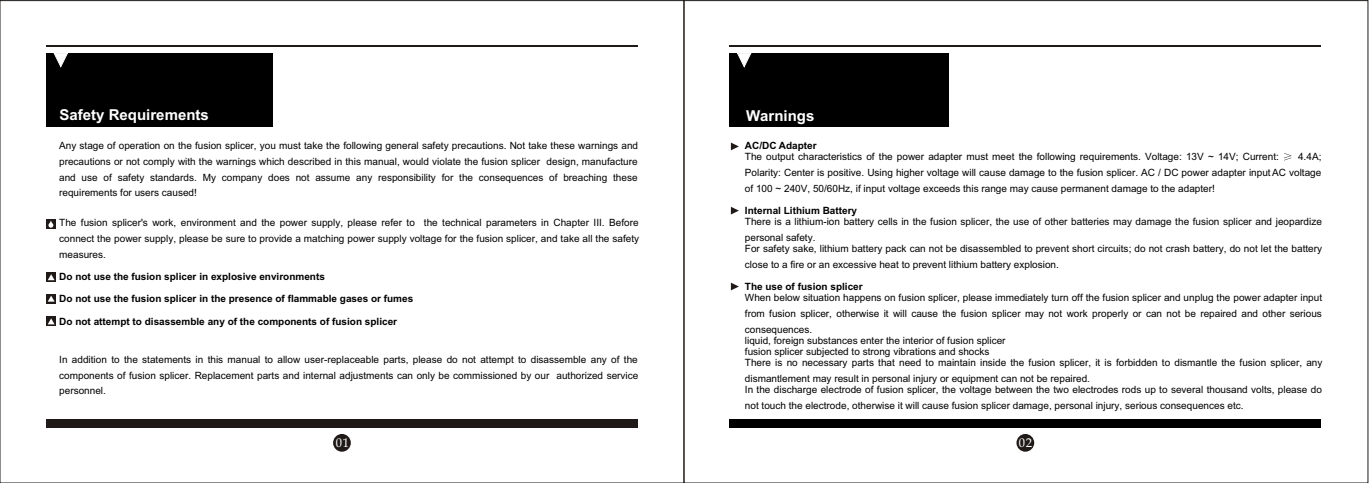
<style>
.page{position:relative;width:1369px;height:483px;background:#fff}
.page>*{position:absolute;margin:0;border:0;box-sizing:border-box;transform-origin:0 0}
.t1{font:700 15px "Arial";color:#fff}
.t2{font:12.5px "Book Antiqua";color:#fff}
.t3{font:10px/15.6px "Arial";color:#000;text-align:justify}
.t4{font:700 10px "Arial";color:#000}
</style>
<div class="page">
<hr style="left:46px;top:45px;width:592px;height:2px;background:#1f1a17">
<div style="left:46px;top:53px;width:226px;height:74px;background:#000"></div>
<svg style="left:54px;top:53px;width:14px;height:14px"></svg>
<div style="left:46px;top:419px;width:592px;height:9px;background:#1f1a17"></div>
<div style="left:333px;top:434px;width:18px;height:17px;background:#1f1a17;border-radius:50%"></div>
<div style="left:46px;top:218px;width:10px;height:10px;background:#1f1a17"></div>
<svg style="left:48px;top:220px;width:5px;height:7px"></svg>
<svg style="left:46px;top:272px;width:10px;height:10px"></svg>
<svg style="left:48px;top:274px;width:7px;height:6px"></svg>
<svg style="left:46px;top:294px;width:10px;height:9px"></svg>
<svg style="left:48px;top:295px;width:7px;height:6px"></svg>
<svg style="left:46px;top:316px;width:10px;height:10px"></svg>
<svg style="left:48px;top:318px;width:7px;height:6px"></svg>
<hr style="left:729px;top:45px;width:592px;height:2px;background:#1f1a17">
<div style="left:729px;top:53px;width:220px;height:74px;background:#000"></div>
<svg style="left:737px;top:53px;width:14px;height:14px"></svg>
<div style="left:729px;top:419px;width:592px;height:9px;background:#000"></div>
<div style="left:1016px;top:434px;width:18px;height:17px;background:#1f1a17;border-radius:50%"></div>
<svg style="left:731px;top:142px;width:8px;height:8px"></svg>
<svg style="left:1284px;top:153px;width:7px;height:7px"></svg>
<svg style="left:731px;top:207px;width:8px;height:7px"></svg>
<svg style="left:731px;top:282px;width:8px;height:8px"></svg>
<h1 class="t1" style="left:60px;top:109px;width:151px">Safety Requirements</h1>
<p class="t3" style="left:59px;top:139px;width:580px">Any stage of operation on the fusion splicer, you must take the following general safety precautions. Not take these warnings and precautions or not comply with the warnings which described in this manual, would violate the fusion splicer design, manufacture and use of safety standards. My company does not assume any responsibility for the consequences of breaching these requirements for users caused!</p>
<p class="t3" style="left:59px;top:216px;width:581px">The fusion splicer's work, environment and the power supply, please refer to the technical parameters in Chapter III. Before connect the power supply, please be sure to provide a matching power supply voltage for the fusion splicer, and take all the safety measures.</p>
<p class="t4" style="left:59px;top:272px;width:267px">Do not use the fusion splicer in explosive environments</p>
<p class="t4" style="left:59px;top:295px;width:355px">Do not use the fusion splicer in the presence of flammable gases or fumes</p>
<p class="t4" style="left:59px;top:317px;width:339px">Do not attempt to disassemble any of the components of fusion splicer</p>
<p class="t3" style="left:59px;top:352px;width:581px">In addition to the statements in this manual to allow user-replaceable parts, please do not attempt to disassemble any of the components of fusion splicer. Replacement parts and internal adjustments can only be commissioned by our authorized service personnel.</p>
<h1 class="t1" style="left:746px;top:110px;width:70px">Warnings</h1>
<p class="t4" style="left:745px;top:142px;width:73px">AC/DC Adapter</p>
<p class="t3" style="left:745px;top:150px;width:535px">The output characteristics of the power adapter must meet the following requirements. Voltage: 13V ~ 14V; Current:</p>
<p class="t3" style="left:745px;top:150px;width:578px;text-indent:553px">4.4A; Polarity: Center is positive. Using higher voltage will cause damage to the fusion splicer. AC / DC power adapter input AC voltage of 100 ~ 240V, 50/60Hz, if input voltage exceeds this range may cause permanent damage to the adapter!</p>
<p class="t4" style="left:745px;top:207px;width:114px">Internal Lithium Battery</p>
<p class="t3" style="left:745px;top:215px;width:578px">There is a lithium-ion battery cells in the fusion splicer, the use of other batteries may damage the fusion splicer and jeopardize personal safety.</p>
<p class="t3" style="left:745px;top:241px;width:579px">For safety sake, lithium battery pack can not be disassembled to prevent short circuits; do not crash battery, do not let the battery close to a fire or an excessive heat to prevent lithium battery explosion.</p>
<p class="t4" style="left:745px;top:283px;width:119px">The use of fusion splicer</p>
<p class="t3" style="left:745px;top:291px;width:579px">When below situation happens on fusion splicer, please immediately turn off the fusion splicer and unplug the power adapter input from fusion splicer, otherwise it will cause the fusion splicer may not work properly or can not be repaired and other serious consequences.</p>
<p class="t3" style="left:745px;top:335px;width:579px;line-height:11.1px;text-align:left">liquid, foreign substances enter the interior of fusion splicer<br>fusion splicer subjected to strong vibrations and shocks<br>There is no necessary parts that need to maintain inside the fusion splicer, it is forbidden to dismantle the fusion splicer, any</p>
<p class="t3" style="left:745px;top:373px;width:578px;line-height:11.1px">dismantlement may result in personal injury or equipment can not be repaired.<br>In the discharge electrode of fusion splicer, the voltage between the two electrodes rods up to several thousand volts, please do</p>
<p class="t3" style="left:745px;top:398px;width:500px">not touch the electrode, otherwise it will cause fusion splicer damage, personal injury, serious consequences etc.</p>
<p class="t2" style="left:336px;top:438px;width:15px">01</p>
<p class="t2" style="left:1019px;top:438px;width:15px">02</p>
</div>
